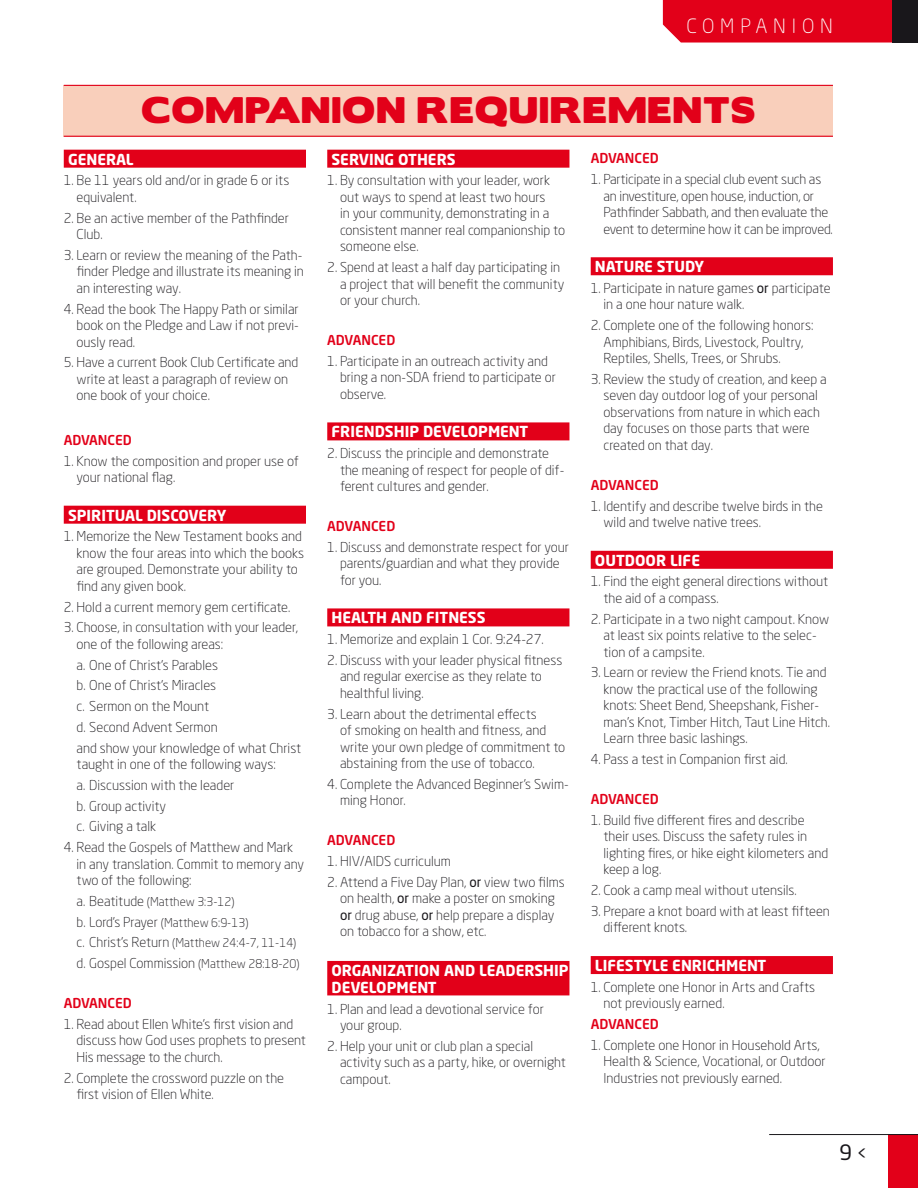
<style>
.page{position:relative;width:918px;height:1188px;background:#fff}
.page>*{position:absolute;margin:0;border:0;box-sizing:border-box;transform-origin:0 0}
.t1{font:33px "Boris Black Bloxx";letter-spacing:.05em;color:#e20019}
.t2{font:21px "Neo Sans Std";color:#19171b}
.t3{font:300 19.5px "Neo Sans Std";letter-spacing:.3em;color:#fff}
.t4{font:700 15px/16.5px "Neo Sans Std";color:#fff}
.t5{font:300 13.5px/16.5px "Neo Sans Std";color:#19171b}
.t6{font:500 13.5px "Neo Sans Std";color:#e20019}
.t7{font:300 12px/20.7px "Neo Sans Std";color:#19171b}
.s1{font-size:13.5px}
.s2{font-size:12px}
.s3{font-weight:400}
.s4{font-size:18px}
</style>
<div class="page">
<div style="left:888px;top:1135px;width:30px;height:53px;background:#e20019"></div>
<hr style="left:769px;top:1134px;width:149px;height:1px;background:#19171b">
<div style="left:663px;top:0;width:229px;height:43px;background:#e20019"></div>
<div style="left:892px;top:0;width:26px;height:43px;background:#19171b"></div>
<div style="left:64px;top:85px;width:769px;height:51px;background:#f9cfbb"></div>
<hr style="left:64px;top:85px;width:769px;height:1px;background:#e20019">
<hr style="left:64px;top:136px;width:769px;height:1px;background:#e20019">
<div style="left:64px;top:150px;width:242px;height:18px;background:#e20019"></div>
<div style="left:64px;top:506px;width:242px;height:18px;background:#e20019"></div>
<div style="left:327px;top:150px;width:242px;height:18px;background:#e20019"></div>
<div style="left:327px;top:422px;width:242px;height:18px;background:#e20019"></div>
<div style="left:327px;top:608px;width:242px;height:18px;background:#e20019"></div>
<div style="left:327px;top:961px;width:242px;height:34px;background:#e20019"></div>
<div style="left:591px;top:257px;width:242px;height:18px;background:#e20019"></div>
<div style="left:591px;top:551px;width:242px;height:18px;background:#e20019"></div>
<div style="left:591px;top:956px;width:242px;height:18px;background:#e20019"></div>
<h3 class="t3" style="left:686px;top:15px;width:148px">COMPANION</h3>
<h1 class="t1" style="left:141px;top:96px;width:615px">COMPANION rEQUIrEMENTS</h1>
<p class="t4" style="left:68px;top:151px;width:67px">GENERAL</p>
<p class="t5" style="left:77px;top:173px;width:214px;text-indent:-13px">1. Be 11 years old and/or in grade 6 or its equivalent.</p>
<p class="t5" style="left:77px;top:210px;width:214px;text-indent:-13px">2. Be an active member of the Pathfinder<br>Club.</p>
<p class="t5" style="left:77px;top:248px;width:229px;text-align:justify;text-indent:-13px">3. Learn or review the meaning of the Path&shy;finder Pledge and illustrate its meaning in an interesting way.</p>
<p class="t5" style="left:77px;top:301px;width:224px;text-align:justify;text-indent:-13px">4. Read the book The Happy Path or similar book on the Pledge and Law if not previ&shy;ously read.</p>
<p class="t5" style="left:77px;top:355px;width:223px;text-indent:-13px">5. Have a current Book Club Certificate and write at least a paragraph of review on one book of your choice.</p>
<p class="t6" style="left:64px;top:434px;width:70px">ADVANCED</p>
<p class="t5" style="left:77px;top:453px;width:224px;text-indent:-13px">1. Know the composition and proper use of your national flag.</p>
<p class="t4" style="left:68px;top:507px;width:160px">SPIRITUAL DISCOVERY</p>
<p class="t5" style="left:77px;top:529px;width:229px;text-indent:-13px">1. Memorize the New Testament books and know the four areas into which the books are grouped. Demonstrate your ability to find any given book.</p>
<p class="t5" style="left:64px;top:599px;width:228px">2. Hold a current memory gem certificate.</p>
<p class="t5" style="left:77px;top:620px;width:223px;text-indent:-13px">3. Choose, in consultation with your leader, one of the following areas:</p>
<p class="t5" style="left:77px;top:655px;width:226px;line-height:20.7px">a. One of Christ’s Parables<br>b. One of Christ’s Miracles<br>c. Sermon on the Mount<br>d. Second Advent Sermon<br>and show your knowledge of what Christ</p>
<p class="t5" style="left:77px;top:755px;width:201px;line-height:20.7px">taught in one of the following ways: a. Discussion with the leader<br>b. Group activity<br>c. Giving a talk</p>
<p class="t5" style="left:77px;top:840px;width:229px;text-indent:-13px">4. Read the Gospels of Matthew and Mark in any translation. Commit to memory any two of the following:</p>
<p class="t7" style="left:77px;top:892px;width:221px"><span class="s1">a. Beatitude</span> (Matthew 3:3-12)<br><span class="s1">b. Lord’s Prayer</span> (Matthew 6:9-13)<br><span class="s1">c. Christ’s Return</span> (Matthew 24:4-7, 11-14)</p>
<p class="t5" style="left:77px;top:956px;width:225px">d. Gospel Commission <span class="s2">(Matthew 28:18-20)</span></p>
<p class="t6" style="left:64px;top:998px;width:70px">ADVANCED</p>
<p class="t5" style="left:77px;top:1017px;width:231px;text-indent:-13px">1. Read about Ellen White’s first vision and discuss how God uses prophets to present<br>His message to the church.</p>
<p class="t5" style="left:77px;top:1070px;width:209px;text-indent:-13px">2. Complete the crossword puzzle on the first vision of Ellen White.</p>
<p class="t4" style="left:332px;top:151px;width:126px">SERVING OTHERS</p>
<p class="t5" style="left:340px;top:173px;width:227px;text-indent:-13px">1. By consultation with your leader, work out ways to spend at least two hours<br>in your community, demonstrating in a consistent manner real companionship to someone else.</p>
<p class="t5" style="left:340px;top:260px;width:226px;text-indent:-13px">2. Spend at least a half day participating in a project that will benefit the community or your church.</p>
<p class="t6" style="left:327px;top:335px;width:70px">ADVANCED</p>
<p class="t5" style="left:340px;top:354px;width:217px;text-indent:-13px">1. Participate in an outreach activity and bring a non-SDA friend to participate or observe.</p>
<p class="t4" style="left:332px;top:424px;width:198px">FRIENDSHIP DEVELOPMENT</p>
<p class="t5" style="left:340px;top:446px;width:226px;text-indent:-13px">2. Discuss the principle and demonstrate the meaning of respect for people of dif&shy;ferent cultures and gender.</p>
<p class="t6" style="left:327px;top:521px;width:70px">ADVANCED</p>
<p class="t5" style="left:340px;top:540px;width:231px;text-indent:-13px">1. Discuss and demonstrate respect for your parents/guardian and what they provide for you.</p>
<p class="t4" style="left:332px;top:610px;width:156px">HEALTH AND FITNESS</p>
<p class="t5" style="left:327px;top:632px;width:218px">1. Memorize and explain 1 Cor. 9:24-27.</p>
<p class="t5" style="left:340px;top:653px;width:224px;text-indent:-13px">2. Discuss with your leader physical fitness and regular exercise as they relate to healthful living.</p>
<p class="t5" style="left:340px;top:706px;width:227px;text-indent:-13px">3. Learn about the detrimental effects<br>of smoking on health and fitness, and write your own pledge of commitment to abstaining from the use of tobacco.</p>
<p class="t5" style="left:340px;top:777px;width:230px;text-indent:-13px">4. Complete the Advanced Beginner’s Swim&shy;ming Honor.</p>
<p class="t6" style="left:327px;top:835px;width:70px">ADVANCED</p>
<p class="t5" style="left:327px;top:854px;width:125px">1. HIV/AIDS curriculum</p>
<p class="t5" style="left:340px;top:875px;width:226px;text-indent:-13px">2. Attend a Five Day Plan, <span class="s3">or</span> view two films on health, <span class="s3">or</span> make a poster on smoking <span class="s3">or</span> drug abuse, <span class="s3">or</span> help prepare a display on tobacco for a show, etc.</p>
<p class="t4" style="left:332px;top:963px;width:239px">ORGANIZATION AND LEADERSHIP<br>DEVELOPMENT</p>
<p class="t5" style="left:340px;top:1001px;width:205px;text-indent:-13px">1. Plan and lead a devotional service for your group.</p>
<p class="t5" style="left:340px;top:1039px;width:227px;text-indent:-13px">2. Help your unit or club plan a special activity such as a party, hike, or overnight campout.</p>
<p class="t6" style="left:591px;top:153px;width:70px">ADVANCED</p>
<p class="t5" style="left:603px;top:172px;width:231px;text-indent:-13px">1. Participate in a special club event such as an investiture, open house, induction, or Pathfinder Sabbath, and then evaluate the event to determine how it can be improved.</p>
<p class="t4" style="left:595px;top:259px;width:111px">NATURE STUDY</p>
<p class="t5" style="left:603px;top:281px;width:229px;text-indent:-13px">1. Participate in nature games <span class="s3">or</span> participate in a one hour nature walk.</p>
<p class="t5" style="left:603px;top:318px;width:211px;text-indent:-13px">2. Complete one of the following honors:<br>Amphibians, Birds, Livestock, Poultry,<br>Reptiles, Shells, Trees, or Shrubs.</p>
<p class="t5" style="left:603px;top:372px;width:225px;text-indent:-13px">3. Review the study of creation, and keep a seven day outdoor log of your personal observations from nature in which each day focuses on those parts that were created on that day.</p>
<p class="t6" style="left:591px;top:479px;width:70px">ADVANCED</p>
<p class="t5" style="left:603px;top:498px;width:221px;text-indent:-13px">1. Identify and describe twelve birds in the wild and twelve native trees.</p>
<p class="t4" style="left:595px;top:552px;width:107px">OUTDOOR LIFE</p>
<p class="t5" style="left:603px;top:574px;width:226px;text-indent:-13px">1. Find the eight general directions without the aid of a compass.</p>
<p class="t5" style="left:603px;top:612px;width:227px;text-indent:-13px">2. Participate in a two night campout. Know at least six points relative to the selec&shy;tion of a campsite.</p>
<p class="t5" style="left:603px;top:665px;width:228px;text-indent:-13px">3. Learn or review the Friend knots. Tie and know the practical use of the following knots: Sheet Bend, Sheepshank, Fisher&shy;man’s Knot, Timber Hitch, Taut Line Hitch.<br>Learn three basic lashings.</p>
<p class="t5" style="left:591px;top:752px;width:199px">4. Pass a test in Companion first aid.</p>
<p class="t6" style="left:591px;top:794px;width:70px">ADVANCED</p>
<p class="t5" style="left:603px;top:813px;width:226px;text-indent:-13px">1. Build five different fires and describe their uses. Discuss the safety rules in lighting fires, or hike eight kilometers and keep a log.</p>
<p class="t5" style="left:591px;top:883px;width:208px">2. Cook a camp meal without utensils.</p>
<p class="t5" style="left:603px;top:904px;width:228px;text-indent:-13px">3. Prepare a knot board with at least fifteen different knots.</p>
<p class="t4" style="left:595px;top:958px;width:173px">LIFESTYLE ENRICHMENT</p>
<p class="t5" style="left:603px;top:980px;width:213px;text-indent:-13px">1. Complete one Honor in Arts and Crafts not previously earned.</p>
<p class="t6" style="left:591px;top:1019px;width:70px">ADVANCED</p>
<p class="t5" style="left:603px;top:1038px;width:224px;text-indent:-13px">1. Complete one Honor in Household Arts,<br>Health &amp; Science, Vocational, or Outdoor<br>Industries not previously earned.</p>
<h2 class="t2" style="left:839px;top:1144px;width:30px">9 <span class="s4">&lt;</span></h2>
</div>
